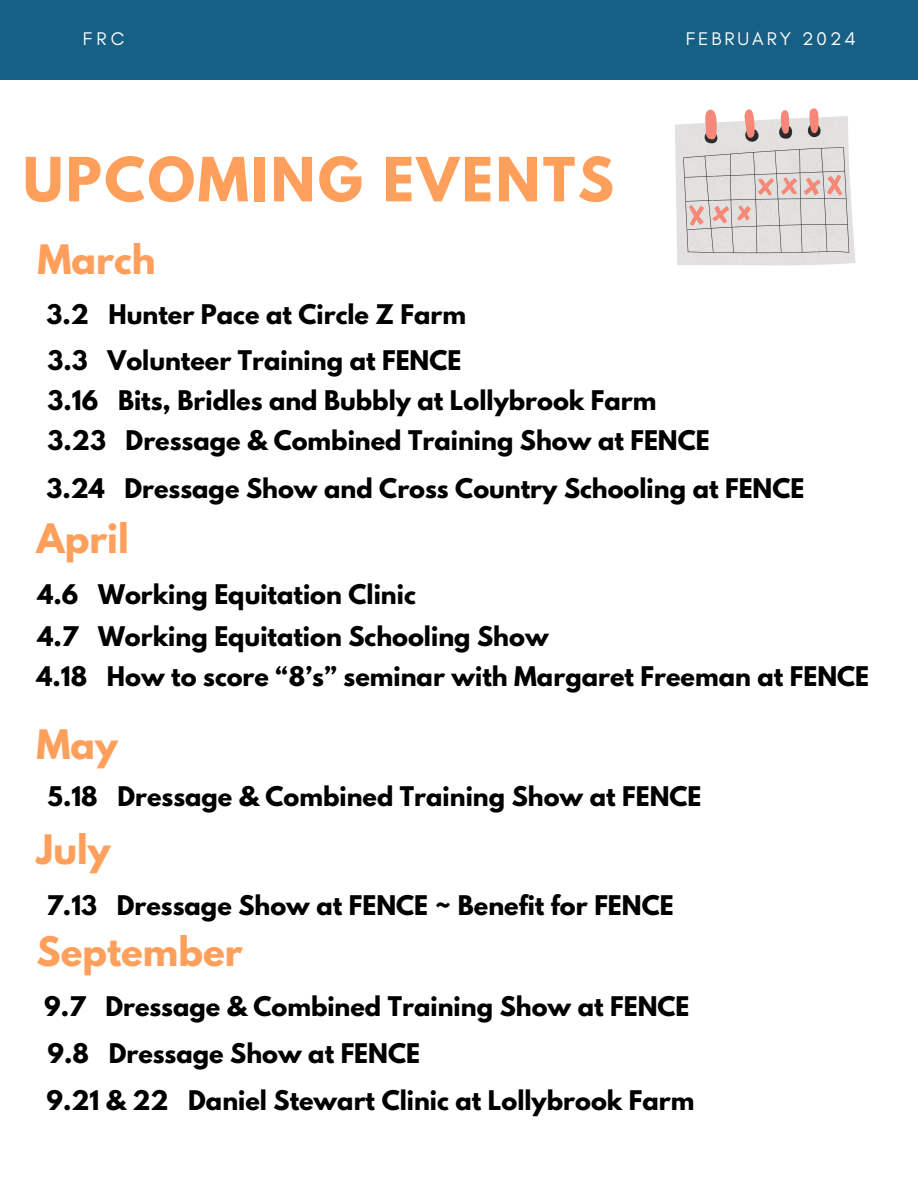
<style>
.page{position:relative;width:918px;height:1188px;background:#fff}
.page>*{position:absolute;margin:0;border:0;box-sizing:border-box;transform-origin:0 0}
.t1{font:700 54px "League Spartan";letter-spacing:.05em;color:#ff9f5c}
.t2{font:700 36px "League Spartan";color:#ff9f5c}
.t3{font:700 24px "League Spartan";color:#000}
.t4{font:18.6px "Glacial Indifference";letter-spacing:.16em;color:#fff}
</style>
<div class="page">
<div style="left:0;top:0;width:918px;height:80px;background:#176085"></div>
<svg style="left:675px;top:108px;width:181px;height:158px;background:#ded6d4"></svg>
<p class="t4" style="left:83px;top:27px;width:43px">FRC</p>
<p class="t4" style="left:686px;top:28px;width:172px">FEBRUARY 2024</p>
<p class="t1" style="left:23px;top:153px;width:592px">UPCOMING EVENTS</p>
<p class="t2" style="left:38px;top:242px;width:120px">March</p>
<h3 class="t3" style="left:46px;top:302px;width:421px">3.2 Hunter Pace at Circle Z Farm</h3>
<h3 class="t3" style="left:48px;top:348px;width:415px">3.3 Volunteer Training at FENCE</h3>
<h2 class="t3" style="left:48px;top:388px;width:610px">3.16 Bits, Bridles and Bubbly at Lollybrook Farm</h2>
<h1 class="t3" style="left:48px;top:429px;width:664px">3.23 Dressage &amp; Combined Training Show at FENCE</h1>
<h2 class="t3" style="left:46px;top:476px;width:759px">3.24 Dressage Show and Cross Country Schooling at FENCE</h2>
<h3 class="t2" style="left:37px;top:521px;width:94px">April</h3>
<h2 class="t3" style="left:38px;top:582px;width:380px">4.6 Working Equitation Clinic</h2>
<h3 class="t3" style="left:38px;top:625px;width:513px">4.7 Working Equitation Schooling Show</h3>
<h2 class="t3" style="left:37px;top:665px;width:834px">4.18 How to score “8’s” seminar with Margaret Freeman at FENCE</h2>
<h2 class="t2" style="left:37px;top:727px;width:83px">May</h2>
<h3 class="t3" style="left:48px;top:785px;width:655px">5.18 Dressage &amp; Combined Training Show at FENCE</h3>
<h3 class="t2" style="left:37px;top:832px;width:75px">July</h3>
<h3 class="t3" style="left:46px;top:893px;width:629px">7.13 Dressage Show at FENCE ~ Benefit for FENCE</h3>
<h3 class="t2" style="left:37px;top:934px;width:208px">September</h3>
<h3 class="t3" style="left:44px;top:995px;width:647px">9.7 Dressage &amp; Combined Training Show at FENCE</h3>
<h3 class="t3" style="left:48px;top:1042px;width:374px">9.8 Dressage Show at FENCE</h3>
<h3 class="t3" style="left:46px;top:1089px;width:650px">9.21 &amp; 22 Daniel Stewart Clinic at Lollybrook Farm</h3>
</div>
